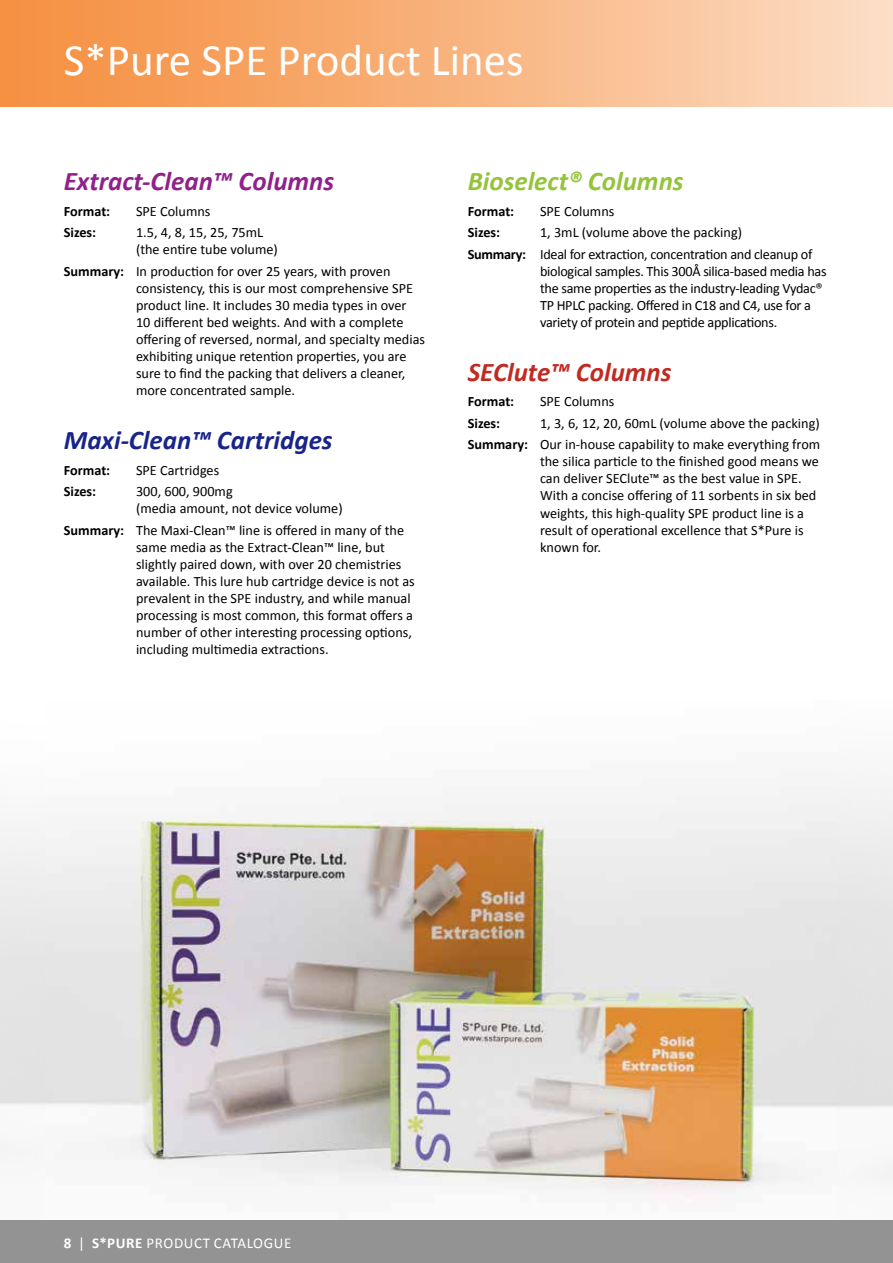
<style>
.page{position:relative;width:893px;height:1263px;background:#fff}
.page>*{position:absolute;margin:0;border:0;box-sizing:border-box;transform-origin:0 0}
.t1{font:45px "Calibri";color:#fff}
.t2{font:italic 700 27px "Calibri";color:#90218a}
.t3{font:italic 700 27px "Calibri";color:#19248b}
.t4{font:italic 700 27px "Calibri";color:#94c43a}
.t5{font:italic 700 27px "Calibri";color:#c12a21}
.t6{font:15px "Calibri";letter-spacing:.04em;color:#fff}
.t7{font:14.25px/17.1px "Calibri";color:#000}
.t8{font:14.25px/17.1px "Calibri";letter-spacing:-.02em;color:#000;text-align:center}
.t9{font:700 14.25px "Calibri";color:#000}
.s1{font-weight:700}
</style>
<div class="page">
<img style="left:0;top:782px;width:893px;height:416px">
<div style="left:0;top:0;width:893px;height:107px;background:linear-gradient(to right,#f58c3b,#fcdcc3)"></div>
<div style="left:0;top:1220px;width:893px;height:43px;background:#939393"></div>
<h1 class="t1" style="left:64px;top:29px;width:461px">S*Pure SPE Product Lines</h1>
<h2 class="t2" style="left:64px;top:162px;width:272px">Extract-Clean™ Columns</h2>
<p class="t9" style="left:64px;top:201px;width:48px">Format:</p>
<p class="t7" style="left:136px;top:202px;width:76px">SPE Columns</p>
<p class="t9" style="left:64px;top:222px;width:34px">Sizes:</p>
<p class="t7" style="left:136px;top:224px;width:143px">1.5, 4, 8, 15, 25, 75mL (the entire tube volume)</p>
<p class="t7" style="left:136px;top:262px;width:290px;text-indent:-72px"><span class="s1">Summary:</span> In production for over 25 years, with proven consistency, this is our most comprehensive SPE product line. It includes 30 media types in over<br>10 different bed weights. And with a complete offering of reversed, normal, and specialty medias exhibiting unique retention properties, you are sure to find the packing that delivers a cleaner, more concentrated sample.</p>
<h2 class="t3" style="left:64px;top:421px;width:270px">Maxi-Clean™ Cartridges</h2>
<p class="t9" style="left:64px;top:460px;width:48px">Format:</p>
<p class="t7" style="left:136px;top:461px;width:85px">SPE Cartridges</p>
<p class="t9" style="left:64px;top:481px;width:34px">Sizes:</p>
<p class="t7" style="left:136px;top:482px;width:208px">300, 600, 900mg<br>(media amount, not device volume)</p>
<p class="t7" style="left:136px;top:521px;width:280px;text-indent:-72px"><span class="s1">Summary:</span> The Maxi-Clean™ line is offered in many of the same media as the Extract-Clean™ line, but slightly paired down, with over 20 chemistries available. This lure hub cartridge device is not as prevalent in the SPE industry, and while manual processing is most common, this format offers a number of other interesting processing options, including multimedia extractions.</p>
<h2 class="t4" style="left:468px;top:162px;width:217px">Bioselect® Columns</h2>
<p class="t9" style="left:468px;top:201px;width:48px">Format:</p>
<p class="t7" style="left:540px;top:202px;width:76px">SPE Columns</p>
<p class="t9" style="left:468px;top:222px;width:34px">Sizes:</p>
<p class="t8" style="left:468px;top:222px;width:346px;line-height:21.3px">1, 3mL (volume above the packing)<br><span class="s1">Summary:</span> Ideal for extraction, concentration and cleanup of</p>
<p class="t8" style="left:540px;top:262px;width:288px;text-align:left">biological samples. This 300Å silica-based media has the same properties as the industry-leading Vydac® TP HPLC packing. Offered in C18 and C4, use for a variety of protein and peptide applications.</p>
<h2 class="t5" style="left:468px;top:353px;width:205px">SEClute™ Columns</h2>
<p class="t9" style="left:468px;top:392px;width:48px">Format:</p>
<p class="t7" style="left:540px;top:393px;width:76px">SPE Columns</p>
<p class="t9" style="left:468px;top:413px;width:34px">Sizes:</p>
<p class="t7" style="left:468px;top:412px;width:354px;line-height:21.3px;text-align:right">1, 3, 6, 12, 20, 60mL (volume above the packing)<br><span class="s1">Summary:</span> Our in-house capability to make everything from</p>
<p class="t7" style="left:540px;top:453px;width:280px">the silica particle to the finished good means we can deliver SEClute™ as the best value in SPE.<br>With a concise offering of 11 sorbents in six bed weights, this high-quality SPE product line is a result of operational excellence that S*Pure is known for.</p>
<p class="t6" style="left:64px;top:1232px;width:229px"><span class="s1">8</span> | <span class="s1">S*PURE</span> PRODUCT CATALOGUE</p>
</div>
